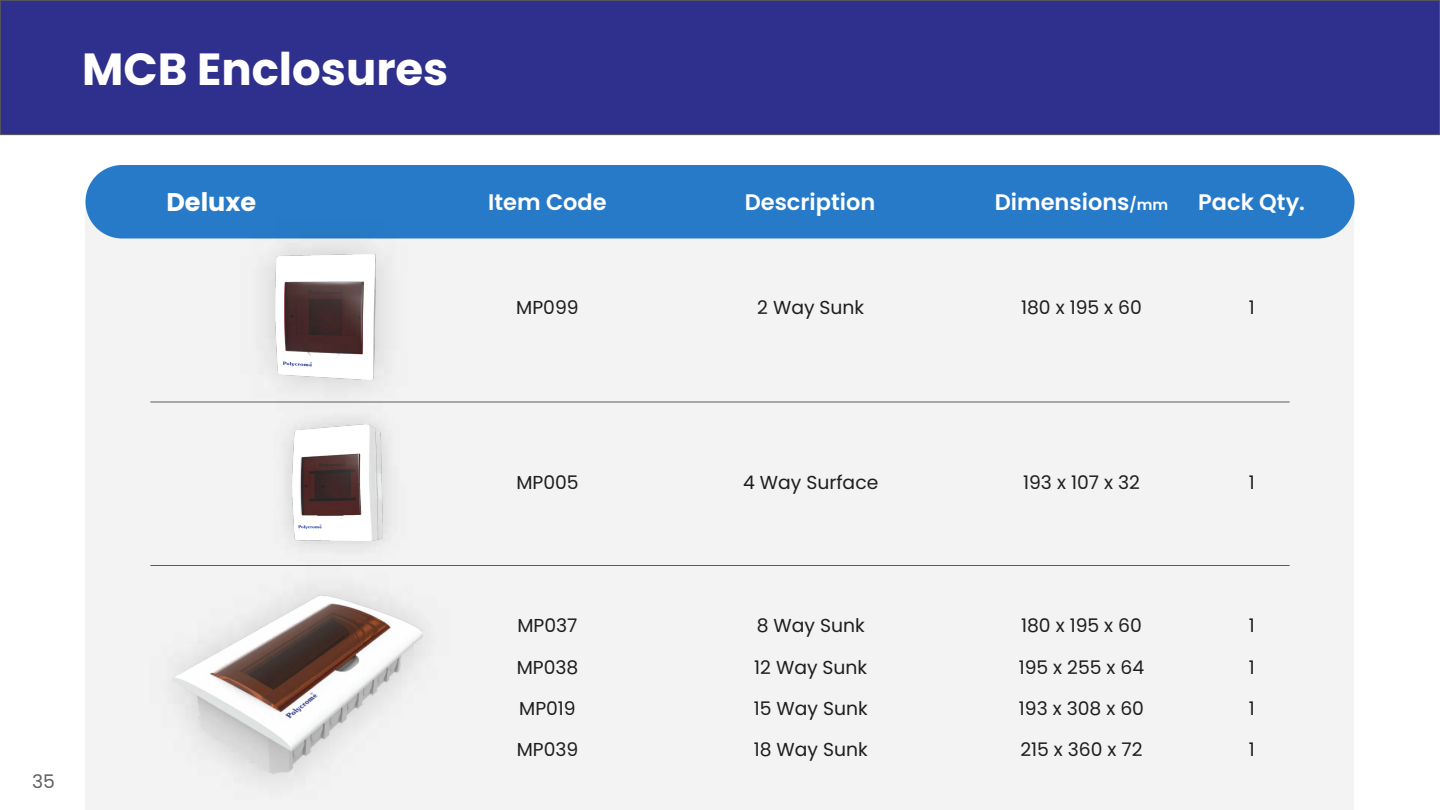
<style>
.page{position:relative;width:1440px;height:810px;background:#fff}
.page>*{position:absolute;margin:0;border:0;box-sizing:border-box;transform-origin:0 0}
.t1{font:700 45px "Poppins";color:#fff}
.t2{font:700 25.5px "Poppins";color:#fff}
.t3{font:600 22.5px "Poppins";color:#fff}
.t4{font:18.75px "Poppins";color:#1d1d1b}
.t5{font:18.75px "Poppins";color:#606060}
.s1{font-size:15px}
</style>
<div class="page">
<div style="left:0;top:0;width:1440px;height:135px;background:#2f308d"></div>
<div style="left:0;top:0;width:1440px;height:135px;border:1px solid #5a5a5a"></div>
<div style="left:86px;top:202px;width:1268px;height:608px;background:#f3f3f3"></div>
<div style="left:86px;top:165px;width:1268px;height:73px;background:#277ac7"></div>
<hr style="left:150px;top:565px;width:1140px;height:1px;background:#5a5a5a">
<hr style="left:150px;top:402px;width:1140px;height:1px;background:#5a5a5a">
<svg style="left:144px;top:133px;width:327px;height:270px"></svg>
<svg style="left:275px;top:254px;width:101px;height:92px"></svg>
<svg style="left:214px;top:346px;width:226px;height:118px"></svg>
<svg style="left:292px;top:424px;width:90px;height:40px;fill:#fefefe"></svg>
<div style="left:41px;top:464px;width:477px;height:346px;background:#f3f3f3"></div>
<svg style="left:172px;top:596px;width:251px;height:178px"></svg>
<h1 class="t1" style="left:82px;top:43px;width:368px">MCB Enclosures</h1>
<h2 class="t2" style="left:166px;top:187px;width:91px">Deluxe</h2>
<p class="t3" style="left:488px;top:189px;width:120px">Item Code</p>
<p class="t3" style="left:745px;top:189px;width:132px">Description</p>
<p class="t3" style="left:995px;top:189px;width:175px">Dimensions<span class="s1">/mm</span></p>
<p class="t3" style="left:1198px;top:189px;width:108px">Pack Qty.</p>
<p class="t4" style="left:516px;top:297px;width:64px">MP099</p>
<p class="t4" style="left:757px;top:297px;width:108px">2 Way Sunk</p>
<p class="t4" style="left:1021px;top:297px;width:122px">180 x 195 x 60</p>
<p class="t4" style="left:1249px;top:297px;width:7px">1</p>
<p class="t5" style="left:32px;top:771px;width:24px">35</p>
<p class="t4" style="left:516px;top:472px;width:64px">MP005</p>
<p class="t4" style="left:743px;top:472px;width:137px">4 Way Surface</p>
<p class="t4" style="left:1023px;top:472px;width:118px">193 x 107 x 32</p>
<p class="t4" style="left:1249px;top:472px;width:7px">1</p>
<p class="t4" style="left:517px;top:615px;width:62px">MP037</p>
<p class="t4" style="left:757px;top:615px;width:110px">8 Way Sunk</p>
<p class="t4" style="left:1021px;top:615px;width:122px">180 x 195 x 60</p>
<p class="t4" style="left:1249px;top:615px;width:7px">1</p>
<p class="t4" style="left:517px;top:656px;width:63px">MP038</p>
<p class="t4" style="left:754px;top:656px;width:114px">12 Way Sunk</p>
<p class="t4" style="left:1019px;top:656px;width:127px">195 x 255 x 64</p>
<p class="t4" style="left:1249px;top:656px;width:7px">1</p>
<p class="t4" style="left:519px;top:697px;width:58px">MP019</p>
<p class="t4" style="left:754px;top:697px;width:115px">15 Way Sunk</p>
<p class="t4" style="left:1019px;top:697px;width:127px">193 x 308 x 60</p>
<p class="t4" style="left:1249px;top:697px;width:7px">1</p>
<p class="t4" style="left:517px;top:739px;width:63px">MP039</p>
<p class="t4" style="left:754px;top:739px;width:116px">18 Way Sunk</p>
<p class="t4" style="left:1020px;top:739px;width:124px">215 x 360 x 72</p>
<p class="t4" style="left:1249px;top:739px;width:7px">1</p>
</div>
